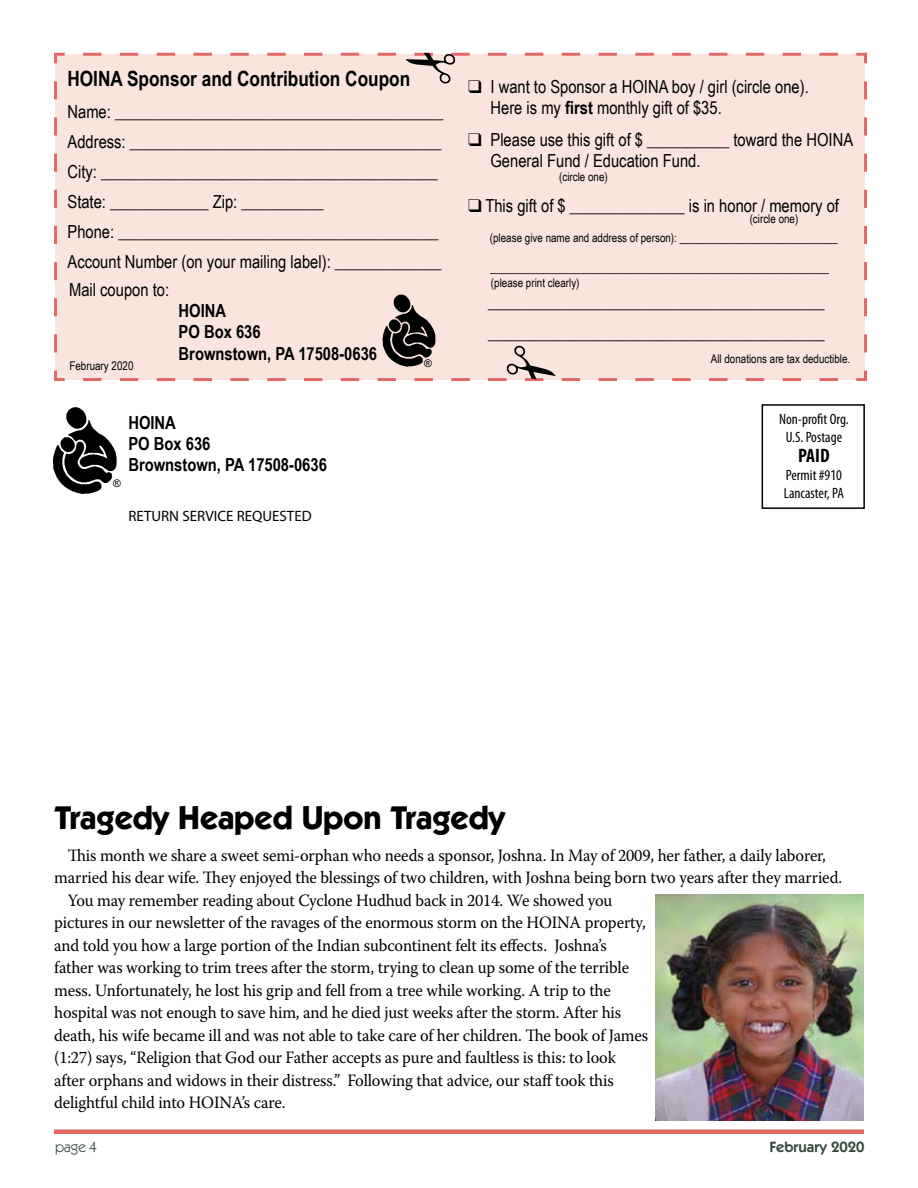
<style>
.page{position:relative;width:918px;height:1188px;background:#fff}
.page>*{position:absolute;margin:0;border:0;box-sizing:border-box;transform-origin:0 0}
.t1{font:700 33px "Itc Kabel";color:#000}
.t2{font:700 21px "Arial Narrow";color:#000}
.t3{font:700 condensed 19.5px "Myriad Pro";color:#000}
.t4{font:18px/30px "Arial Narrow";color:#000}
.t5{font:700 18px/21px "Arial Narrow";color:#000}
.t6{font:17.25px "Warnock Pro";letter-spacing:-.01em;color:#000;scale:.95 1}
.t7{font:16.5px "Arial Narrow";color:#000}
.t8{font:condensed 15px/18px "Myriad Pro";color:#000;text-align:center}
.t9{font:15px "Myriad Pro";color:#000}
.t10{font:600 15px "Itc Kabel";color:#34483c}
.t11{font:15px "Itc Kabel";color:#34483c}
.t12{font:12px "Arial Narrow";color:#000}
.t13{font:10.5px "Arial";color:#000}
.s1{font-weight:700}
.s2{font-size:16.5px}
</style>
<div class="page">
<img style="left:53px;top:407px;width:64px;height:87px">
<div style="left:762px;top:404px;width:103px;height:105px;border:2px solid #000"></div>
<hr style="left:54px;top:1130px;width:810px;height:4px;background:#e36866">
<div style="left:54px;top:52px;width:813px;height:329px;background:#f9e4de"></div>
<img style="left:376px;top:292px;width:63px;height:52px">
<img style="left:655px;top:894px;width:209px;height:226px">
<svg style="left:74px;top:52px;width:764px;height:33px;background:#f8dfd9"></svg>
<svg style="left:83px;top:344px;width:764px;height:37px;background:#f1d9d3"></svg>
<p class="t2" style="left:68px;top:62px;width:344px">HOINA Sponsor and Contribution Coupon</p>
<p class="t4" style="left:491px;top:76px;width:320px;line-height:21px;text-indent:-23px">❑ I want to Sponsor a HOINA boy / girl (circle one).<br>Here is my <span class="s1">first</span> monthly gift of $35.</p>
<p class="t4" style="left:491px;top:128px;width:364px;line-height:21px;text-indent:-22px">❑ Please use this gift of $ __________ toward the HOINA<br>General Fund / Education Fund.</p>
<p class="t4" style="left:468px;top:190px;width:373px">❑ This gift of $ ______________ is in honor / memory of</p>
<p class="t12" style="left:490px;top:229px;width:349px">(please give name and address of person): <span class="s2">_____________________</span></p>
<p class="t7" style="left:491px;top:254px;width:340px">_____________________________________________</p>
<p class="t12" style="left:491px;top:274px;width:90px">(please print clearly)</p>
<p class="t4" style="left:488px;top:285px;width:338px;line-height:31.5px">_________________________________________ _________________________________________</p>
<p class="t4" style="left:68px;top:96px;width:377px">Name: ________________________________________ Address: ______________________________________ City: _________________________________________ State: ____________ Zip: __________<br>Phone: _______________________________________ Account Number (on your mailing label): _____________</p>
<p class="t12" style="left:559px;top:168px;width:50px">(circle one)</p>
<p class="t12" style="left:750px;top:210px;width:50px">(circle one)</p>
<p class="t4" style="left:69px;top:274px;width:102px">Mail coupon to:</p>
<p class="t5" style="left:179px;top:300px;width:200px">HOINA<br>PO Box 636<br>Brownstown, PA 17508-0636</p>
<p class="t13" style="left:424px;top:356px;width:9px">®</p>
<p class="t12" style="left:711px;top:350px;width:141px">All donations are tax deductible.</p>
<p class="t12" style="left:69px;top:357px;width:65px">February 2020</p>
<p class="t13" style="left:113px;top:476px;width:9px">®</p>
<p class="t5" style="left:128px;top:411px;width:200px">HOINA<br>PO Box 636<br>Brownstown, PA 17508-0636</p>
<p class="t9" style="left:128px;top:506px;width:185px">RETURN SERVICE REQUESTED</p>
<h1 class="t1" style="left:55px;top:798px;width:452px">Tragedy Heaped Upon Tragedy</h1>
<p class="t8" style="left:779px;top:410px;width:71px">Non-profit Org.<br>U.S. Postage</p>
<p class="t3" style="left:798px;top:443px;width:33px">PAID</p>
<p class="t8" style="left:784px;top:466px;width:61px;text-align:left">Permit #910<br>Lancaster, PA</p>
<p class="t6" style="left:68px;top:845px;width:800px">This month we share a sweet semi-orphan who needs a sponsor, Joshna. In May of 2009, her father, a daily laborer,</p>
<p class="t6" style="left:54px;top:867px;width:831px">married his dear wife. They enjoyed the blessings of two children, with Joshna being born two years after they married.</p>
<p class="t6" style="left:68px;top:890px;width:575px">You may remember reading about Cyclone Hudhud back in 2014. We showed you</p>
<p class="t6" style="left:54px;top:912px;width:624px">pictures in our newsletter of the ravages of the enormous storm on the HOINA property,</p>
<p class="t6" style="left:54px;top:935px;width:583px">and told you how a large portion of the Indian subcontinent felt its effects. Joshna’s</p>
<p class="t6" style="left:54px;top:957px;width:607px">father was working to trim trees after the storm, trying to clean up some of the terrible</p>
<p class="t6" style="left:54px;top:980px;width:587px">mess. Unfortunately, he lost his grip and fell from a tree while working. A trip to the</p>
<p class="t6" style="left:54px;top:1002px;width:598px">hospital was not enough to save him, and he died just weeks after the storm. After his</p>
<p class="t6" style="left:54px;top:1025px;width:627px">death, his wife became ill and was not able to take care of her children. The book of James</p>
<p class="t6" style="left:54px;top:1047px;width:593px">(1:27) says, “Religion that God our Father accepts as pure and faultless is this: to look</p>
<p class="t6" style="left:54px;top:1070px;width:591px">after orphans and widows in their distress.” Following that advice, our staff took this</p>
<p class="t6" style="left:54px;top:1092px;width:245px">delightful child into HOINA’s care.</p>
<p class="t11" style="left:55px;top:1138px;width:44px">page 4</p>
<p class="t10" style="left:769px;top:1138px;width:97px">February 2020</p>
</div>
